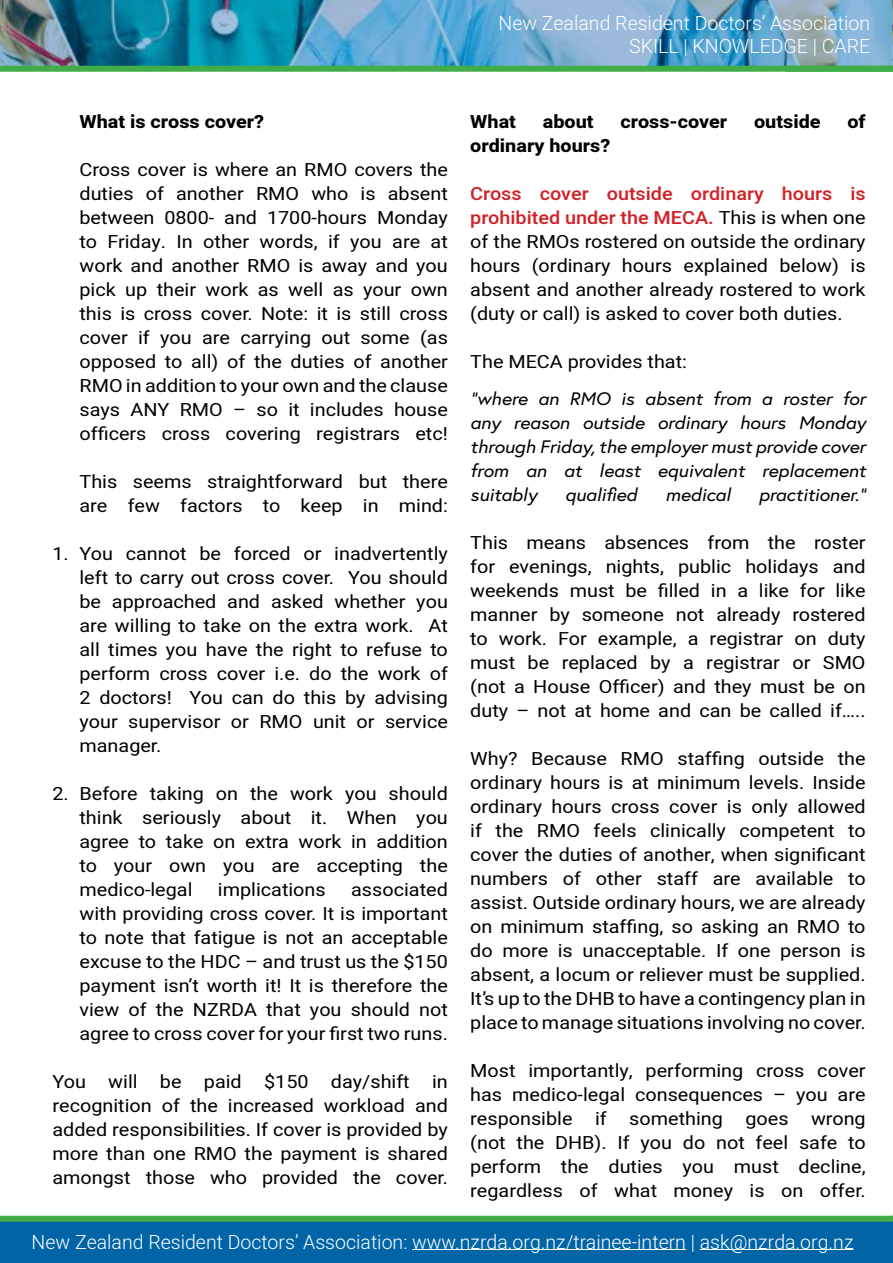
<style>
.page{position:relative;width:893px;height:1263px;background:#fff}
.page>*{position:absolute;margin:0;border:0;box-sizing:border-box;transform-origin:0 0}
.t1{font:300 19.5px/23.4px "Heebo";color:#fff;text-align:right}
.t2{font:18px/24px "Heebo";color:#000;text-align:justify;scale:1.1 1}
.t3{font:italic 18px/24px "Europa";color:#000;text-align:justify;scale:1.07 1}
.t4{font:800 18px "Heebo";color:#000;scale:1.1 1}
.s1{font-weight:500;color:#d12229}
</style>
<div class="page">
<img style="left:0;top:0;width:892px;height:66px">
<div style="left:0;top:66px;width:893px;height:6px;background:#40ad48"></div>
<hr style="left:892px;top:0;width:1px;height:66px;background:#0064a6">
<svg style="left:0;top:1216px;width:893px;height:47px;background:#0a6e9b"></svg>
<p class="t1" style="left:498px;top:11px;width:373px">New Zealand Resident Doctors’ Association<br>SKILL | KNOWLEDGE | CARE</p>
<p class="t4" style="left:80px;top:109px;width:169px">What is cross cover?</p>
<p class="t2" style="left:80px;top:157px;width:336px">Cross cover is where an RMO covers the duties of another RMO who is absent between 0800- and 1700-hours Monday to Friday. In other words, if you are at work and another RMO is away and you pick up their work as well as your own this is cross cover. Note: it is still cross cover if you are carrying out some (as opposed to all) of the duties of another RMO in addition to your own and the clause says ANY RMO – so it includes house officers cross covering registrars etc!</p>
<p class="t2" style="left:80px;top:469px;width:336px">This seems straightforward but there are few factors to keep in mind:</p>
<p class="t2" style="left:80px;top:541px;width:336px;text-indent:-27px">1. You cannot be forced or inadvertently left to carry out cross cover. You should be approached and asked whether you are willing to take on the extra work. At all times you have the right to refuse to perform cross cover i.e. do the work of 2 doctors! You can do this by advising your supervisor or RMO unit or service manager.</p>
<p class="t2" style="left:80px;top:781px;width:336px;text-indent:-27px">2. Before taking on the work you should think seriously about it. When you agree to take on extra work in addition to your own you are accepting the medico-legal</p>
<p class="t2" style="left:80px;top:877px;width:336px;text-indent:272px">associated with providing cross cover. It is important to note that fatigue is not an acceptable excuse to the HDC – and trust us the $150 payment isn’t worth it! It is therefore the view of the NZRDA that you should not agree to cross cover for your first two runs.</p>
<p class="t2" style="left:52px;top:1069px;width:361px">You will be paid $150 day/shift in recognition of the increased workload and added responsibilities. If cover is provided by more than one RMO the payment is shared amongst those who provided the cover.</p>
<p class="t2" style="left:218px;top:877px;width:99px">implications</p>
<p class="t4" style="left:470px;top:109px;width:43px">What</p>
<p class="t4" style="left:543px;top:109px;width:48px">about</p>
<p class="t4" style="left:620px;top:109px;width:99px">cross-cover</p>
<p class="t4" style="left:754px;top:109px;width:62px">outside</p>
<p class="t4" style="left:847px;top:109px;width:18px">of</p>
<p class="t4" style="left:470px;top:133px;width:129px">ordinary hours?</p>
<p class="t2" style="left:470px;top:181px;width:361px"><span class="s1">Cross cover outside ordinary hours is prohibited under the MECA.</span> This is when one of the RMOs rostered on outside the ordinary hours (ordinary hours explained below) is absent and another already rostered to work (duty or call) is asked to cover both duties.</p>
<p class="t2" style="left:470px;top:349px;width:199px">The MECA provides that:</p>
<p class="t3" style="left:470px;top:387px;width:371px">“where an RMO is absent from a roster for any reason outside ordinary hours Monday through Friday, the employer must provide cover from an at least equivalent replacement suitably</p>
<p class="t3" style="left:565px;top:483px;width:69px">qualified</p>
<p class="t3" style="left:665px;top:483px;width:62px">medical</p>
<p class="t3" style="left:759px;top:483px;width:101px">practitioner.”</p>
<p class="t2" style="left:470px;top:531px;width:361px">This means absences from the roster for evenings, nights, public holidays and weekends must be filled in a like for like manner by someone not already rostered to work. For example, a registrar on duty must be replaced by a registrar or SMO (not a House Officer) and they must be on duty – not at home and can be called if…..</p>
<p class="t2" style="left:470px;top:747px;width:361px">Why? Because RMO staffing outside the ordinary hours is at minimum levels. Inside ordinary hours cross cover is only allowed if the RMO feels clinically competent to cover the duties of another, when significant numbers of other staff are available to assist. Outside ordinary hours, we are already on minimum staffing, so asking an RMO to do more is unacceptable. If one person is absent, a locum or reliever must be supplied.<br>It’s up to the DHB to have a contingency plan in place to manage situations involving no cover.</p>
<p class="t2" style="left:470px;top:1059px;width:361px">Most importantly, performing cross cover has medico-legal consequences – you are responsible</p>
<p class="t2" style="left:595px;top:1107px;width:12px">if</p>
<p class="t2" style="left:629px;top:1107px;width:87px">something</p>
<p class="t2" style="left:745px;top:1107px;width:41px">goes</p>
<p class="t2" style="left:470px;top:1107px;width:361px;text-indent:341px">wrong (not the DHB). If you do not feel safe to perform the duties you must decline, regardless of what money is on offer.</p>
<p class="t1" style="left:32px;top:1229px;width:823px">New Zealand Resident Doctors’ Association: www.nzrda.org.nz/trainee-intern | ask@nzrda.org.nz</p>
</div>
